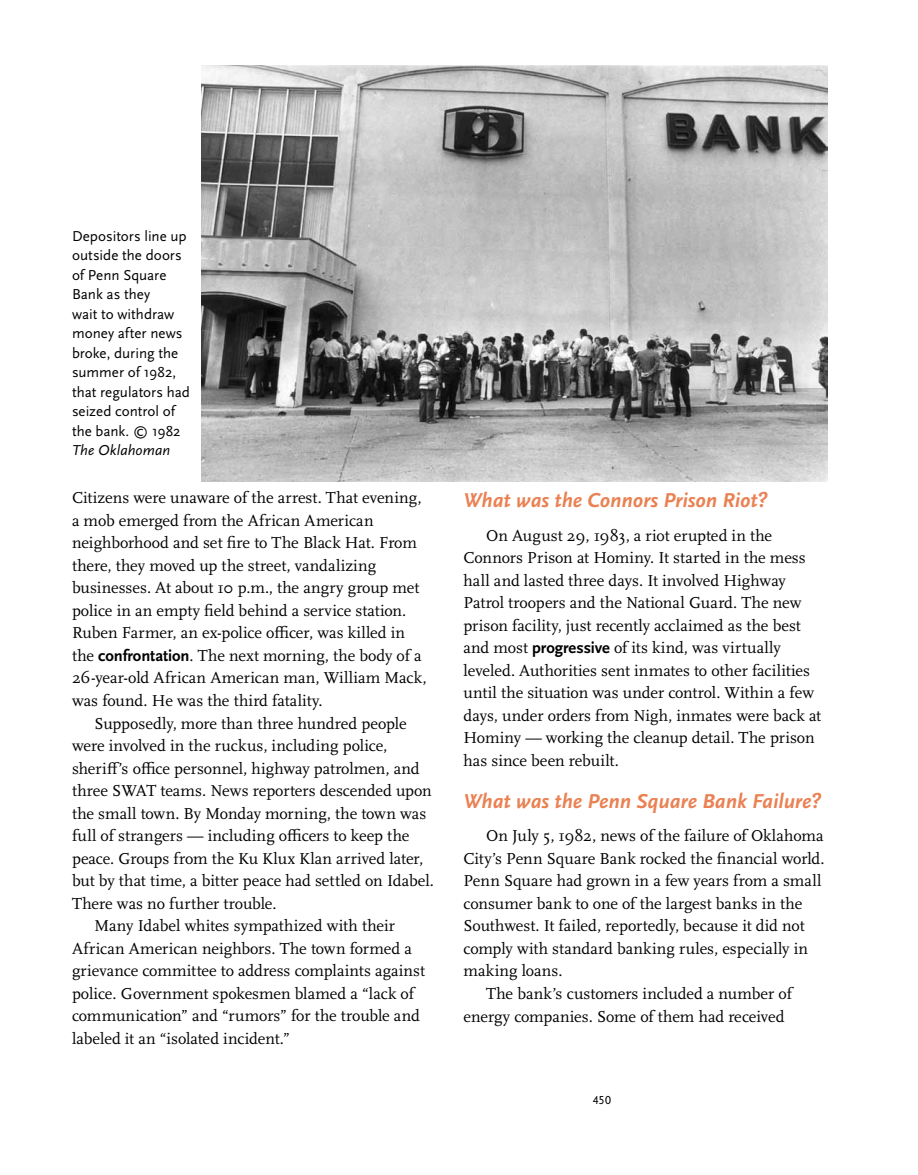
<style>
.page{position:relative;width:918px;height:1175px;background:#fff}
.page>*{position:absolute;margin:0;border:0;box-sizing:border-box;transform-origin:0 0}
.t1{font:italic 700 21px "Scala Sans OT";color:#ea8153}
.t2{font:16.5px/22.5px "Scala OT";color:#000}
.t3{font:15px/19.5px "Scala Sans OT";color:#000}
.t4{font:italic 15px "Scala Sans OT";letter-spacing:.005em;color:#000}
.t5{font:12px "Scala Sans OT";color:#000}
.s1{font-family:"Scala Sans OT";font-weight:700}
</style>
<div class="page">
<img style="left:202px;top:65px;width:626px;height:416px">
<p class="t3" style="left:72px;top:226px;width:120px">Depositors line up outside the doors of Penn Square<br>Bank as they<br>wait to withdraw money after news broke, during the summer of 1982, that regulators had seized control of the bank. © 1982</p>
<p class="t4" style="left:72px;top:442px;width:100px">The Oklahoman</p>
<p class="t2" style="left:72px;top:487px;width:356px">Citizens were unaware of the arrest. That evening, a mob emerged from the African American neighborhood and set fire to The Black Hat. From there, they moved up the street, vandalizing businesses. At about 10 p.m., the angry group met police in an empty field behind a service station.<br>Ruben Farmer, an ex-police officer, was killed in the <span class="s1">confrontation</span>. The next morning, the body of a 26-year-old African American man, William Mack, was found. He was the third fatality.</p>
<p class="t2" style="left:95px;top:712px;width:314px">Supposedly, more than three hundred people</p>
<p class="t2" style="left:72px;top:734px;width:317px">were involved in the ruckus, including police,</p>
<p class="t2" style="left:72px;top:757px;width:349px">sheriff’s office personnel, highway patrolmen, and</p>
<p class="t2" style="left:72px;top:780px;width:361px">three SWAT teams. News reporters descended upon</p>
<p class="t2" style="left:72px;top:802px;width:356px">the small town. By Monday morning, the town was</p>
<p class="t2" style="left:72px;top:825px;width:339px">full of strangers — including officers to keep the</p>
<p class="t2" style="left:72px;top:847px;width:353px">peace. Groups from the Ku Klux Klan arrived later,</p>
<p class="t2" style="left:72px;top:870px;width:364px">but by that time, a bitter peace had settled on Idabel.</p>
<p class="t2" style="left:72px;top:892px;width:206px">There was no further trouble.</p>
<p class="t2" style="left:95px;top:915px;width:302px">Many Idabel whites sympathized with their</p>
<p class="t2" style="left:72px;top:937px;width:342px">African American neighbors. The town formed a</p>
<p class="t2" style="left:72px;top:960px;width:355px">grievance committee to address complaints against</p>
<p class="t2" style="left:72px;top:982px;width:344px">police. Government spokesmen blamed a “lack of</p>
<p class="t2" style="left:72px;top:1005px;width:349px">communication” and “rumors” for the trouble and</p>
<p class="t2" style="left:72px;top:1027px;width:219px">labeled it an “isolated incident.”</p>
<p class="t1" style="left:464px;top:488px;width:306px">What was the Connors Prison Riot?</p>
<p class="t2" style="left:463px;top:524px;width:359px;text-indent:23px">On August 29, 1983, a riot erupted in the Connors Prison at Hominy. It started in the mess hall and lasted three days. It involved Highway Patrol troopers and the National Guard. The new prison facility, just recently acclaimed as the best and most <span class="s1">progressive</span> of its kind, was virtually leveled. Authorities sent inmates to other facilities until the situation was under control. Within a few days, under orders from Nigh, inmates were back at Hominy — working the cleanup detail. The prison has since been rebuilt.</p>
<p class="t1" style="left:464px;top:789px;width:360px">What was the Penn Square Bank Failure?</p>
<p class="t2" style="left:486px;top:825px;width:339px">On July 5, 1982, news of the failure of Oklahoma</p>
<p class="t2" style="left:463px;top:847px;width:363px">City’s Penn Square Bank rocked the financial world.</p>
<p class="t2" style="left:463px;top:870px;width:360px">Penn Square had grown in a few years from a small</p>
<p class="t2" style="left:463px;top:892px;width:340px">consumer bank to one of the largest banks in the</p>
<p class="t2" style="left:463px;top:915px;width:343px">Southwest. It failed, reportedly, because it did not</p>
<p class="t2" style="left:463px;top:937px;width:346px">comply with standard banking rules, especially in</p>
<p class="t2" style="left:463px;top:960px;width:101px">making loans.</p>
<p class="t2" style="left:486px;top:982px;width:308px">The bank’s customers included a number of</p>
<p class="t2" style="left:463px;top:1005px;width:323px">energy companies. Some of them had received</p>
<p class="t5" style="left:593px;top:1094px;width:19px">450</p>
</div>
